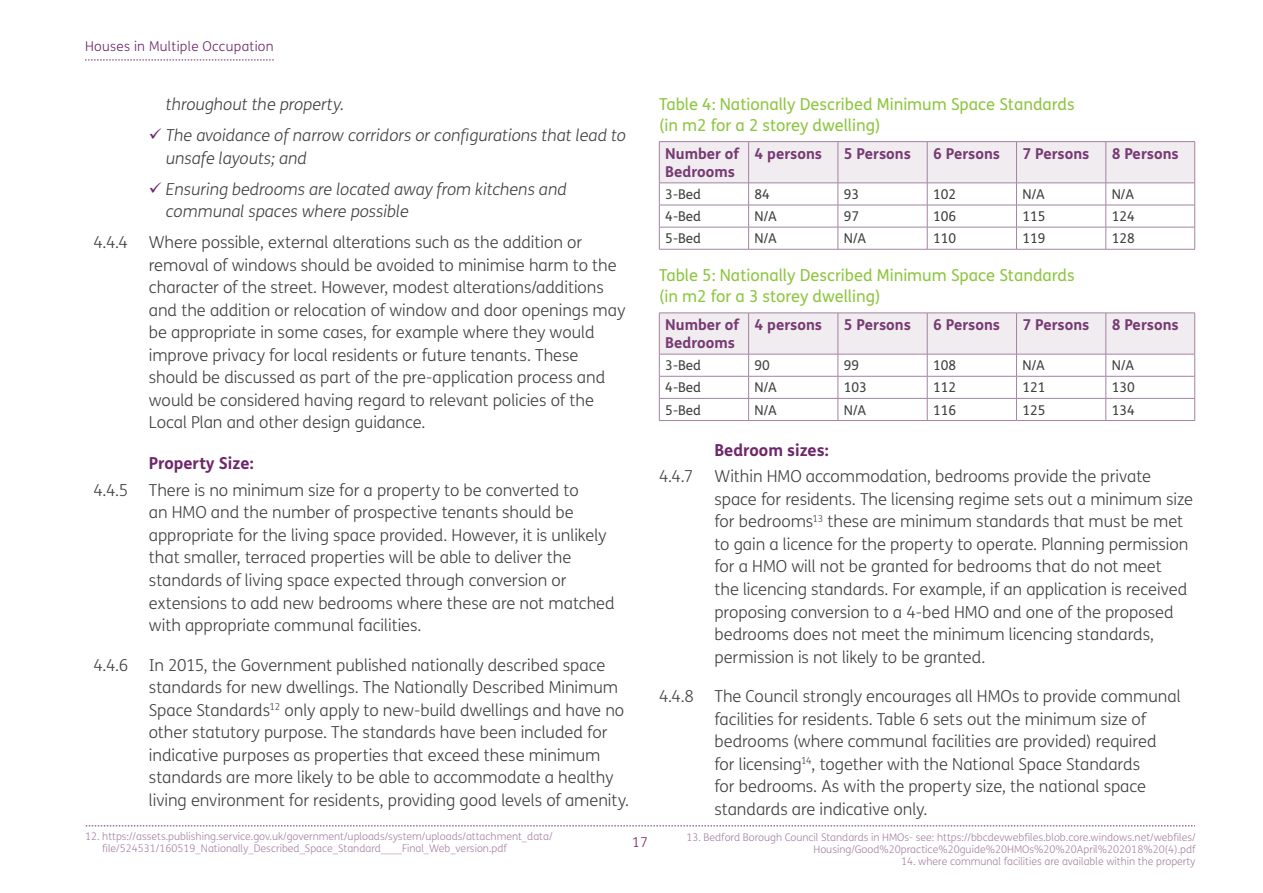
<style>
.page{position:relative;width:1263px;height:893px;background:#fff}
.page>*{position:absolute;margin:0;border:0;box-sizing:border-box;transform-origin:0 0}
.t1{font:300 16.5px/22.5px "FS Me Pro";letter-spacing:-.005em;color:#414042}
.t2{font:italic 300 16.5px/22.5px "FS Me Pro";color:#414042}
.Heading_3{font:16.5px/21px "FS Me Pro";color:#8dc63f}
.Heading_4{font:700 16.5px "FS Me Pro";color:#6d276a}
.Table_Header{font:700 15px/18px "FS Me Pro";color:#773a73}
.Table_Text{font:13.5px "FS Me Pro";color:#414042}
.t3{font:300 13.5px "FS Me Pro";letter-spacing:.02em;color:#6d276a}
.Footnote{font:300 10.5px/12px "FS Me Pro";color:#a582a1}
.s1{color:#6d276a}
</style>
<div class="page">
<svg style="left:86px;top:826px;width:1109px;height:1px"></svg>
<svg style="left:85px;top:60px;width:189px;height:1px"></svg>
<hr style="left:659px;top:141px;width:90px;height:1px;background:#a582a1">
<hr style="left:749px;top:141px;width:89px;height:1px;background:#a582a1">
<hr style="left:838px;top:141px;width:89px;height:1px;background:#a582a1">
<hr style="left:927px;top:141px;width:89px;height:1px;background:#a582a1">
<hr style="left:1016px;top:141px;width:90px;height:1px;background:#a582a1">
<hr style="left:1106px;top:141px;width:89px;height:1px;background:#a582a1">
<svg style="left:659px;top:142px;width:536px;height:107px"></svg>
<hr style="left:659px;top:249px;width:90px;height:1px;background:#a582a1">
<hr style="left:749px;top:249px;width:89px;height:1px;background:#a582a1">
<hr style="left:838px;top:249px;width:89px;height:1px;background:#a582a1">
<hr style="left:927px;top:249px;width:89px;height:1px;background:#a582a1">
<hr style="left:1016px;top:249px;width:90px;height:1px;background:#a582a1">
<hr style="left:1106px;top:249px;width:89px;height:1px;background:#a582a1">
<svg style="left:659px;top:313px;width:536px;height:107px"></svg>
<hr style="left:659px;top:420px;width:90px;height:1px;background:#a582a1">
<hr style="left:749px;top:420px;width:89px;height:1px;background:#a582a1">
<hr style="left:838px;top:420px;width:89px;height:1px;background:#a582a1">
<hr style="left:927px;top:420px;width:89px;height:1px;background:#a582a1">
<hr style="left:1016px;top:420px;width:90px;height:1px;background:#a582a1">
<hr style="left:1106px;top:420px;width:89px;height:1px;background:#a582a1">
<p class="t3" style="left:85px;top:37px;width:190px">Houses in Multiple Occupation</p>
<p class="t2" style="left:166px;top:93px;width:180px">throughout the property.</p>
<p class="t2" style="left:166px;top:124px;width:462px;text-indent:-17px"><span class="s1">✓</span> The avoidance of narrow corridors or configurations that lead to unsafe layouts; and</p>
<p class="t2" style="left:166px;top:177px;width:402px;text-indent:-17px"><span class="s1">✓</span> Ensuring bedrooms are located away from kitchens and communal spaces where possible</p>
<p class="t1" style="left:94px;top:231px;width:36px">4.4.4</p>
<p class="t1" style="left:149px;top:231px;width:478px">Where possible, external alterations such as the addition or removal of windows should be avoided to minimise harm to the character of the street. However, modest alterations/additions and the addition or relocation of window and door openings may be appropriate in some cases, for example where they would improve privacy for local residents or future tenants. These should be discussed as part of the pre-application process and would be considered having regard to relevant policies of the Local Plan and other design guidance.</p>
<p class="Heading_4" style="left:149px;top:451px;width:106px">Property Size:</p>
<p class="t1" style="left:94px;top:478px;width:36px">4.4.5</p>
<p class="t1" style="left:149px;top:478px;width:467px">There is no minimum size for a property to be converted to<br>an HMO and the number of prospective tenants should be appropriate for the living space provided. However, it is unlikely that smaller, terraced properties will be able to deliver the standards of living space expected through conversion or extensions to add new bedrooms where these are not matched with appropriate communal facilities.</p>
<p class="t1" style="left:94px;top:653px;width:36px">4.4.6</p>
<p class="t1" style="left:149px;top:653px;width:482px">In 2015, the Government published nationally described space standards for new dwellings. The Nationally Described Minimum Space Standards<sup>12</sup> only apply to new-build dwellings and have no other statutory purpose. The standards have been included for indicative purposes as properties that exceed these minimum standards are more likely to be able to accommodate a healthy living environment for residents, providing good levels of amenity.</p>
<p class="Heading_3" style="left:659px;top:94px;width:417px">Table 4: Nationally Described Minimum Space Standards (in m2 for a 2 storey dwelling)</p>
<p class="Table_Header" style="left:665px;top:144px;width:75px">Number of<br>Bedrooms</p>
<p class="Table_Header" style="left:755px;top:144px;width:69px">4 persons</p>
<p class="Table_Header" style="left:844px;top:144px;width:68px">5 Persons</p>
<p class="Table_Header" style="left:933px;top:144px;width:68px">6 Persons</p>
<p class="Table_Header" style="left:1022px;top:144px;width:68px">7 Persons</p>
<p class="Table_Header" style="left:1112px;top:144px;width:68px">8 Persons</p>
<p class="Table_Text" style="left:665px;top:185px;width:37px">3-Bed</p>
<p class="Table_Text" style="left:755px;top:185px;width:17px">84</p>
<p class="Table_Text" style="left:844px;top:185px;width:17px">93</p>
<p class="Table_Text" style="left:933px;top:185px;width:25px">102</p>
<p class="Table_Text" style="left:1022px;top:185px;width:24px">N/A</p>
<p class="Table_Text" style="left:1112px;top:185px;width:24px">N/A</p>
<p class="Table_Text" style="left:665px;top:207px;width:37px">4-Bed</p>
<p class="Table_Text" style="left:755px;top:207px;width:24px">N/A</p>
<p class="Table_Text" style="left:844px;top:207px;width:17px">97</p>
<p class="Table_Text" style="left:933px;top:207px;width:25px">106</p>
<p class="Table_Text" style="left:1022px;top:207px;width:25px">115</p>
<p class="Table_Text" style="left:1112px;top:207px;width:25px">124</p>
<p class="Table_Text" style="left:665px;top:229px;width:37px">5-Bed</p>
<p class="Table_Text" style="left:755px;top:229px;width:24px">N/A</p>
<p class="Table_Text" style="left:844px;top:229px;width:24px">N/A</p>
<p class="Table_Text" style="left:933px;top:229px;width:25px">110</p>
<p class="Table_Text" style="left:1022px;top:229px;width:25px">119</p>
<p class="Table_Text" style="left:1112px;top:229px;width:25px">128</p>
<p class="Heading_3" style="left:659px;top:265px;width:417px">Table 5: Nationally Described Minimum Space Standards (in m2 for a 3 storey dwelling)</p>
<p class="Table_Header" style="left:665px;top:315px;width:75px">Number of<br>Bedrooms</p>
<p class="Table_Header" style="left:755px;top:315px;width:69px">4 persons</p>
<p class="Table_Header" style="left:844px;top:315px;width:68px">5 Persons</p>
<p class="Table_Header" style="left:933px;top:315px;width:68px">6 Persons</p>
<p class="Table_Header" style="left:1022px;top:315px;width:68px">7 Persons</p>
<p class="Table_Header" style="left:1112px;top:315px;width:68px">8 Persons</p>
<p class="Table_Text" style="left:665px;top:356px;width:37px">3-Bed</p>
<p class="Table_Text" style="left:755px;top:356px;width:17px">90</p>
<p class="Table_Text" style="left:844px;top:356px;width:17px">99</p>
<p class="Table_Text" style="left:933px;top:356px;width:25px">108</p>
<p class="Table_Text" style="left:1022px;top:356px;width:24px">N/A</p>
<p class="Table_Text" style="left:1112px;top:356px;width:24px">N/A</p>
<p class="Table_Text" style="left:665px;top:378px;width:37px">4-Bed</p>
<p class="Table_Text" style="left:755px;top:378px;width:24px">N/A</p>
<p class="Table_Text" style="left:844px;top:378px;width:25px">103</p>
<p class="Table_Text" style="left:933px;top:378px;width:25px">112</p>
<p class="Table_Text" style="left:1022px;top:378px;width:25px">121</p>
<p class="Table_Text" style="left:1112px;top:378px;width:25px">130</p>
<p class="Table_Text" style="left:665px;top:400px;width:37px">5-Bed</p>
<p class="Table_Text" style="left:755px;top:400px;width:24px">N/A</p>
<p class="Table_Text" style="left:844px;top:400px;width:24px">N/A</p>
<p class="Table_Text" style="left:933px;top:400px;width:25px">116</p>
<p class="Table_Text" style="left:1022px;top:400px;width:25px">125</p>
<p class="Table_Text" style="left:1112px;top:400px;width:25px">134</p>
<p class="Heading_4" style="left:714px;top:437px;width:116px">Bedroom sizes:</p>
<p class="t1" style="left:659px;top:465px;width:36px">4.4.7</p>
<p class="t1" style="left:714px;top:465px;width:480px">Within HMO accommodation, bedrooms provide the private space for residents. The licensing regime sets out a minimum size for bedrooms<sup>13</sup> these are minimum standards that must be met to gain a licence for the property to operate. Planning permission for a HMO will not be granted for bedrooms that do not meet<br>the licencing standards. For example, if an application is received proposing conversion to a 4-bed HMO and one of the proposed bedrooms does not meet the minimum licencing standards, permission is not likely to be granted.</p>
<p class="t1" style="left:714px;top:684px;width:468px;text-indent:-55px">4.4.8 The Council strongly encourages all HMOs to provide communal facilities for residents. Table 6 sets out the minimum size of bedrooms (where communal facilities are provided) required for licensing<sup>14</sup>, together with the National Space Standards<br>for bedrooms. As with the property size, the national space standards are indicative only.</p>
<p class="Footnote" style="left:102px;top:830px;width:452px;text-indent:-17px">12. https://assets.publishing.service.gov.uk/government/uploads/system/uploads/attachment_data/ file/524531/160519_Nationally_Described_Space_Standard____Final_Web_version.pdf</p>
<p class="Footnote" style="left:686px;top:831px;width:511px;text-align:right">13. Bedford Borough Council Standards in HMOs- see: https://bbcdevwebfiles.blob.core.windows.net/webfiles/<br>Housing/Good%20practice%20guide%20HMOs%20%20April%202018%20(4).pdf</p>
<p class="Footnote" style="left:901px;top:855px;width:296px">14. where communal facilities are available within the property</p>
<p class="t3" style="left:632px;top:833px;width:17px">17</p>
</div>
